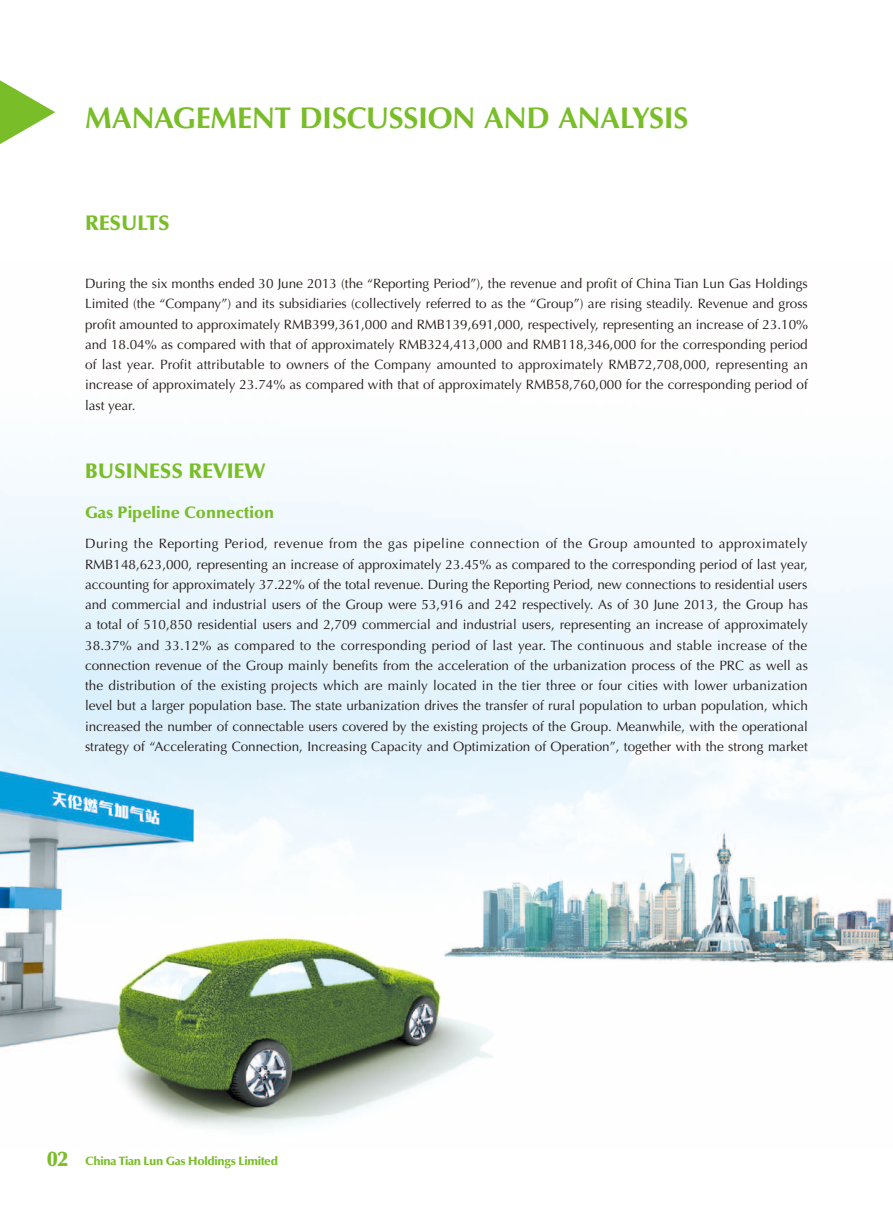
<style>
.page{position:relative;width:893px;height:1212px;background:#fff}
.page>*{position:absolute;margin:0;border:0;box-sizing:border-box;transform-origin:0 0}
.t1{font:700 30px "Optima LT Std";letter-spacing:-.015em;color:#79bd29}
.t2{font:900 21px "Optima LT Std";color:#79bd29}
.t3{font:900 16.5px "Optima LT Std";color:#79bd29}
.t4{font:13.5px/20.2px "Optima LT Std";color:#231916;text-align:justify}
.t5{font:900 12px "Optima LT Std";letter-spacing:-.025em;color:#79bd29}
.s1{font-size:21px}
</style>
<div class="page">
<svg style="left:0;top:80px;width:55px;height:64px"></svg>
<img style="left:0;top:478px;width:893px;height:652px">
<h1 class="t1" style="left:85px;top:101px;width:109px">MANAGEMENT</h1>
<h1 class="t1" style="left:300px;top:101px;width:387px">DISCUSSION AN D ANALYSIS</h1>
<h2 class="t2" style="left:85px;top:211px;width:86px">RESULTS</h2>
<p class="t4" style="left:85px;top:274px;width:725px">During the six months ended 30 June 2013 (the “Reporting Period”), the revenue and profit of China Tian Lun Gas Holdings Limited (the “Company”) and its subsidiaries (collectively referred to as the “Group”) are rising steadily. Revenue and gross profit amounted to approximately RMB399,361,000 and RMB139,691,000, respectively, representing an increase of 23.10% and 18.04% as compared with that of approximately RMB324,413,000 and RMB118,346,000 for the corresponding period of last year. Profit attributable to owners of the Company amounted to approximately RMB72,708,000, representing an increase of approximately 23.74% as compared with that of approximately RMB58,760,000 for the corresponding period of last year.</p>
<h2 class="t2" style="left:85px;top:458px;width:182px">BUSINESS REVIEW</h2>
<p class="t3" style="left:85px;top:503px;width:191px">Gas Pipeline Connection</p>
<p class="t4" style="left:85px;top:534px;width:724px">During the Reporting Period, revenue from the gas pipeline connection of the Group amounted to approximately RMB148,623,000, representing an increase of approximately 23.45% as compared to the corresponding period of last year, accounting for approximately 37.22% of the total revenue. During the Reporting Period, new connections to residential users and commercial and industrial users of the Group were 53,916 and 242 respectively. As of 30 June 2013, the Group has a total of 510,850 residential users and 2,709 commercial and industrial users, representing an increase of approximately 38.37% and 33.12% as compared to the corresponding period of last year. The continuous and stable increase of the connection revenue of the Group mainly benefits from the acceleration of the urbanization process of the PRC as well as the distribution of the existing projects which are mainly located in the tier three or four cities with lower urbanization level but a larger population base. The state urbanization drives the transfer of rural population to urban population, which increased the number of connectable users covered by the existing projects of the Group. Meanwhile, with the operational strategy of “Accelerating Connection, Increasing Capacity and Optimization of Operation”, together with the strong market</p>
<p class="t5" style="left:47px;top:1154px;width:232px"><span class="s1">02</span> China Tian Lun Gas Holdings Limited</p>
</div>
